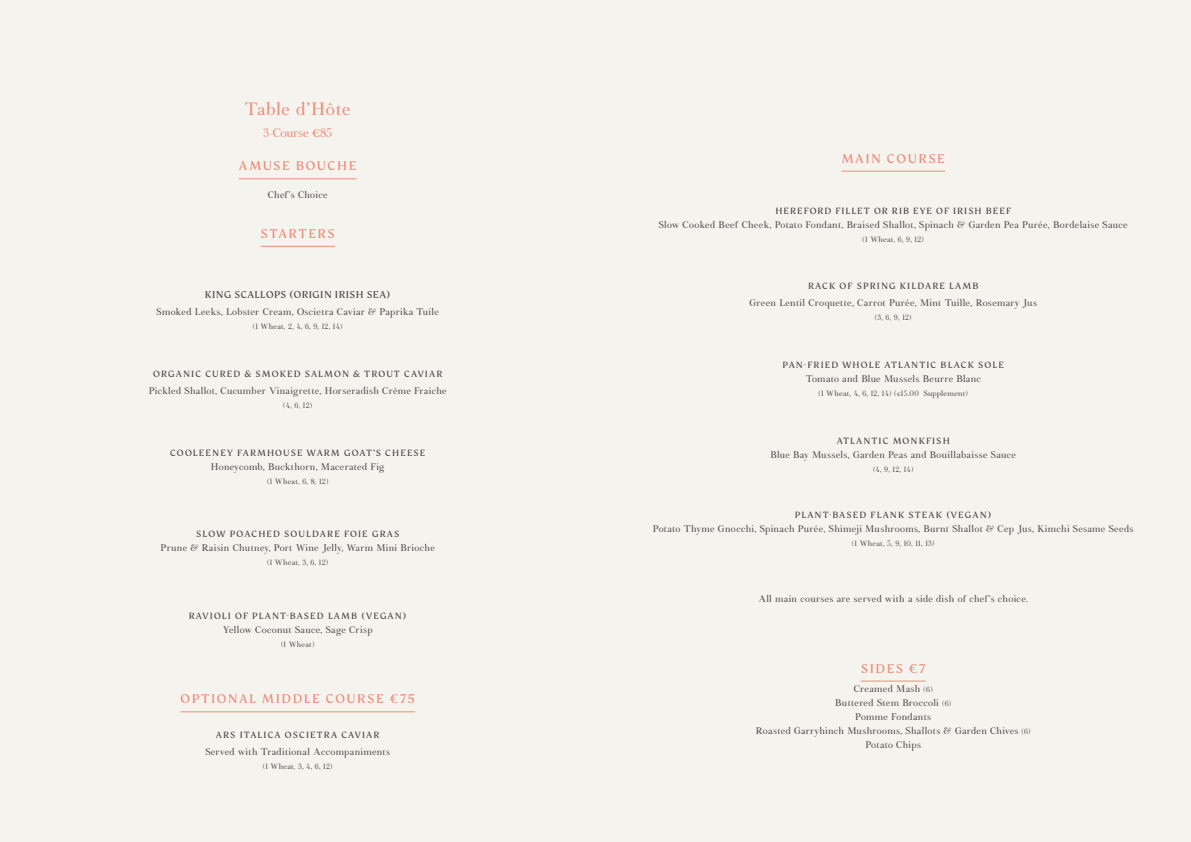
<style>
.page{position:relative;width:1191px;height:842px;background:#fff}
.page>*{position:absolute;margin:0;border:0;box-sizing:border-box;transform-origin:0 0}
.t1{font:18.5px "Botera TFE";letter-spacing:.03em;color:#f18a78}
.t2{font:14px "FS Kim";letter-spacing:.11em;color:#f18a78}
.t3{font:13px "Botera TFE";letter-spacing:-.03em;color:#f18a78}
.t4{font:11px "FS Kim";letter-spacing:.04em;color:#4a4a49}
.t5{font:10px/14px "Botera TFE";letter-spacing:.025em;color:#4a4a49;text-align:center}
.t6{font:10px "FS Kim";letter-spacing:.11em;color:#4a4a49}
.t7{font:8px "Botera TFE";letter-spacing:.03em;color:#4a4a49}
.s1{font-size:18px}
.s2{font-size:8px}
</style>
<div class="page">
<div style="left:595px;top:0;width:596px;height:842px;background:#f5f3ee"></div>
<div style="left:0;top:0;width:595px;height:842px;background:#f5f3ee"></div>
<hr style="left:841px;top:171px;width:104px;height:1px;background:#f18a78">
<hr style="left:861px;top:681px;width:64px;height:1px;background:#f18a78">
<hr style="left:239px;top:178px;width:118px;height:1px;background:#f18a78">
<hr style="left:260px;top:246px;width:75px;height:1px;background:#f18a78">
<hr style="left:181px;top:711px;width:234px;height:1px;background:#f18a78">
<h1 class="t1" style="left:245px;top:97px;width:107px">Table d’Hôte</h1>
<h3 class="t3" style="left:263px;top:124px;width:70px">3-Course <span class="s1">€</span>85</h3>
<h2 class="t2" style="left:239px;top:158px;width:119px">AMUSE BOUCHE</h2>
<p class="t5" style="left:268px;top:188px;width:61px">Chef’s Choice</p>
<h2 class="t2" style="left:260px;top:226px;width:76px">STARTERS</h2>
<p class="t4" style="left:205px;top:289px;width:187px">KING SCALLOPS (ORIGIN IRISH SEA)</p>
<p class="t5" style="left:157px;top:305px;width:284px">Smoked Leeks, Lobster Cream, Oscietra Caviar &amp; Paprika Tuile</p>
<p class="t7" style="left:253px;top:322px;width:91px">(1 Wheat, 2, 4, 6, 9, 12, 14)</p>
<p class="t6" style="left:153px;top:369px;width:291px">ORGANIC CURED &amp; SMOKED SALMON &amp; TROUT CAVIAR</p>
<p class="t5" style="left:149px;top:384px;width:299px">Pickled Shallot, Cucumber Vinaigrette, Horseradish Crème Fraiche</p>
<p class="t7" style="left:283px;top:400px;width:30px">(4, 6, 12)</p>
<p class="t6" style="left:170px;top:447px;width:257px">COOLEENEY FARMHOUSE WARM GOAT’S CHEESE</p>
<p class="t5" style="left:211px;top:460px;width:175px">Honeycomb, Buckthorn, Macerated Fig</p>
<p class="t7" style="left:267px;top:476px;width:63px">(1 Wheat, 6, 8, 12)</p>
<p class="t6" style="left:196px;top:528px;width:205px">SLOW POACHED SOULDARE FOIE GRAS</p>
<p class="t5" style="left:160px;top:541px;width:276px">Prune &amp; Raisin Chutney, Port Wine Jelly, Warm Mini Brioche</p>
<p class="t7" style="left:267px;top:557px;width:63px">(1 Wheat, 3, 6, 12)</p>
<p class="t6" style="left:189px;top:610px;width:219px">RAVIOLI OF PLANT-BASED LAMB (VEGAN)</p>
<p class="t5" style="left:223px;top:623px;width:151px">Yellow Coconut Sauce, Sage Crisp</p>
<p class="t7" style="left:281px;top:639px;width:35px">(1 Wheat)</p>
<h2 class="t2" style="left:181px;top:691px;width:236px">OPTIONAL MIDDLE COURSE €75</h2>
<p class="t6" style="left:216px;top:729px;width:165px">ARS ITALICA OSCIETRA CAVIAR</p>
<p class="t5" style="left:205px;top:744px;width:186px">Served with Traditional Accompaniments</p>
<p class="t7" style="left:263px;top:761px;width:71px">(1 Wheat, 3, 4, 6, 12)</p>
<h2 class="t2" style="left:841px;top:151px;width:105px">MAIN COURSE</h2>
<p class="t6" style="left:775px;top:205px;width:237px">HEREFORD FILLET OR RIB EYE OF IRISH BEEF</p>
<p class="t5" style="left:658px;top:218px;width:470px">Slow Cooked Beef Cheek, Potato Fondant, Braised Shallot, Spinach &amp; Garden Pea Purée, Bordelaise Sauce</p>
<p class="t7" style="left:862px;top:235px;width:63px">(1 Wheat, 6, 9, 12)</p>
<p class="t6" style="left:808px;top:280px;width:172px">RACK OF SPRING KILDARE LAMB</p>
<p class="t5" style="left:749px;top:295px;width:289px">Green Lentil Croquette, Carrot Purée, Mint Tuille, Rosemary Jus</p>
<p class="t7" style="left:875px;top:312px;width:38px">(3, 6, 9, 12)</p>
<p class="t6" style="left:782px;top:359px;width:223px">PAN-FRIED WHOLE ATLANTIC BLACK SOLE</p>
<p class="t5" style="left:805px;top:371px;width:177px">Tomato and Blue Mussels Beurre Blanc</p>
<p class="t7" style="left:818px;top:388px;width:151px">(1 Wheat, 4, 6, 12, 14) (€15.00 Supplement)</p>
<p class="t6" style="left:836px;top:435px;width:115px">ATLANTIC MONKFISH</p>
<p class="t5" style="left:770px;top:447px;width:247px">Blue Bay Mussels, Garden Peas and Bouillabaisse Sauce</p>
<p class="t7" style="left:873px;top:464px;width:42px">(4, 9, 12, 14)</p>
<p class="t6" style="left:795px;top:510px;width:198px">PLANT-BASED FLANK STEAK (VEGAN)</p>
<p class="t5" style="left:653px;top:522px;width:482px">Potato Thyme Gnocchi, Spinach Purée, Shimeji Mushrooms, Burnt Shallot &amp; Cep Jus, Kimchi Sesame Seeds</p>
<p class="t7" style="left:852px;top:539px;width:84px">(1 Wheat, 5, 9, 10, 11, 13)</p>
<p class="t5" style="left:758px;top:592px;width:271px">All main courses are served with a side dish of chef’s choice.</p>
<h2 class="t2" style="left:861px;top:660px;width:66px">SIDES €7</h2>
<p class="t5" style="left:756px;top:682px;width:276px">Creamed Mash <span class="s2">(6)<br></span>Buttered Stem Broccoli <span class="s2">(6)<br></span>Pomme Fondants<br>Roasted Garryhinch Mushrooms, Shallots &amp; Garden Chives <span class="s2">(6)<br></span>Potato Chips</p>
</div>
